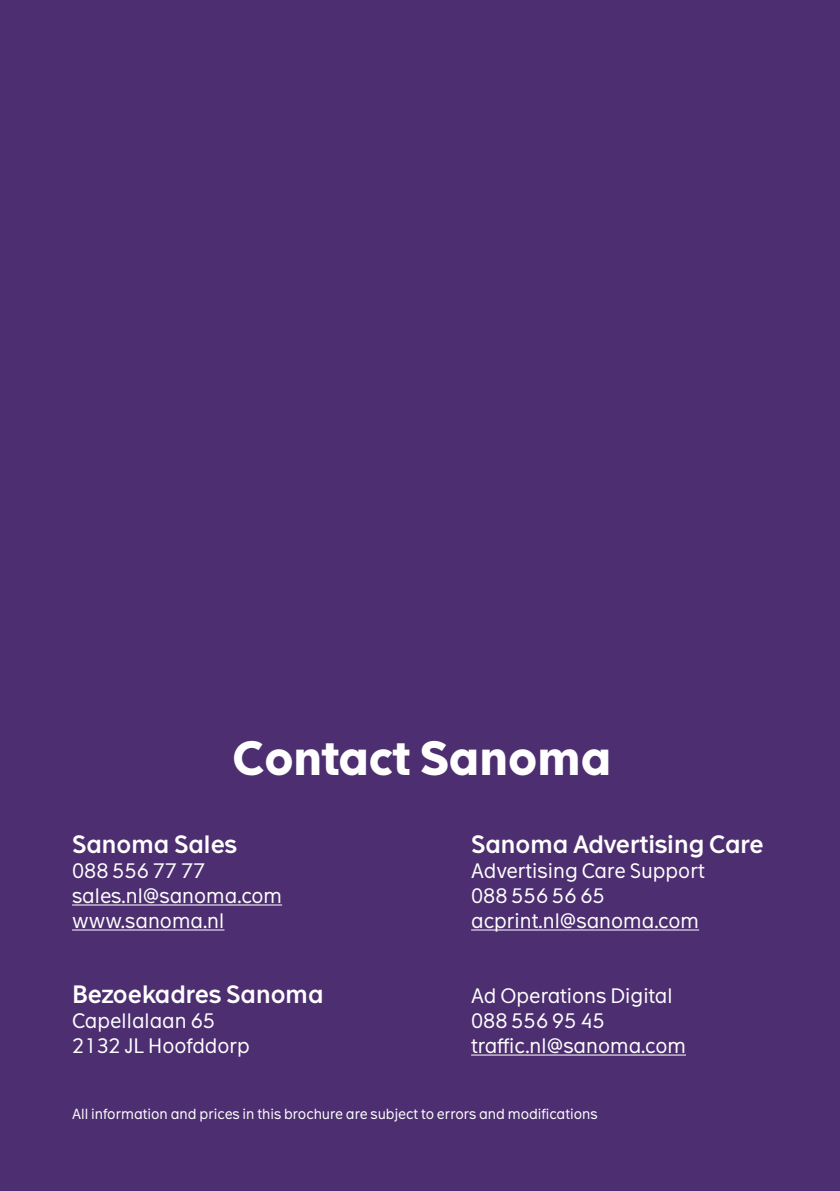
<style>
.page{position:relative;width:840px;height:1191px;background:#fff}
.page>*{position:absolute;margin:0;border:0;box-sizing:border-box;transform-origin:0 0}
.t1{font:700 46px "The Message";color:#fff}
.t2{font:600 24px "The Message";color:#fff}
.t3{font:20px/25px "The Message";color:#fff}
.t4{font:14px "The Message";color:#fff}
</style>
<div class="page">
<div style="left:0;top:0;width:839px;height:1191px;background:#4d2e70"></div>
<hr style="left:72px;top:904px;width:210px;height:1px;background:#fff">
<hr style="left:72px;top:929px;width:152px;height:1px;background:#fff">
<hr style="left:471px;top:929px;width:227px;height:1px;background:#fff">
<hr style="left:471px;top:1054px;width:214px;height:1px;background:#fff">
<h1 class="t1" style="left:232px;top:728px;width:380px">Contact Sanoma</h1>
<p class="t2" style="left:72px;top:829px;width:167px">Sanoma Sales</p>
<p class="t3" style="left:72px;top:858px;width:211px">088 556 77 77 sales.nl@sanoma.com www.sanoma.nl</p>
<p class="t2" style="left:72px;top:979px;width:253px">Bezoekadres Sanoma</p>
<p class="t3" style="left:72px;top:1008px;width:179px">Capellalaan 65<br>2132 JL Hoofddorp</p>
<p class="t2" style="left:471px;top:829px;width:294px">Sanoma Advertising Care</p>
<p class="t3" style="left:471px;top:858px;width:235px">Advertising Care Support<br>088 556 56 65 acprint.nl@sanoma.com</p>
<p class="t3" style="left:471px;top:983px;width:216px">Ad Operations Digital<br>088 556 95 45 traffic.nl@sanoma.com</p>
<p class="t4" style="left:72px;top:1105px;width:527px">All information and prices in this brochure are subject to errors and modifications</p>
</div>
